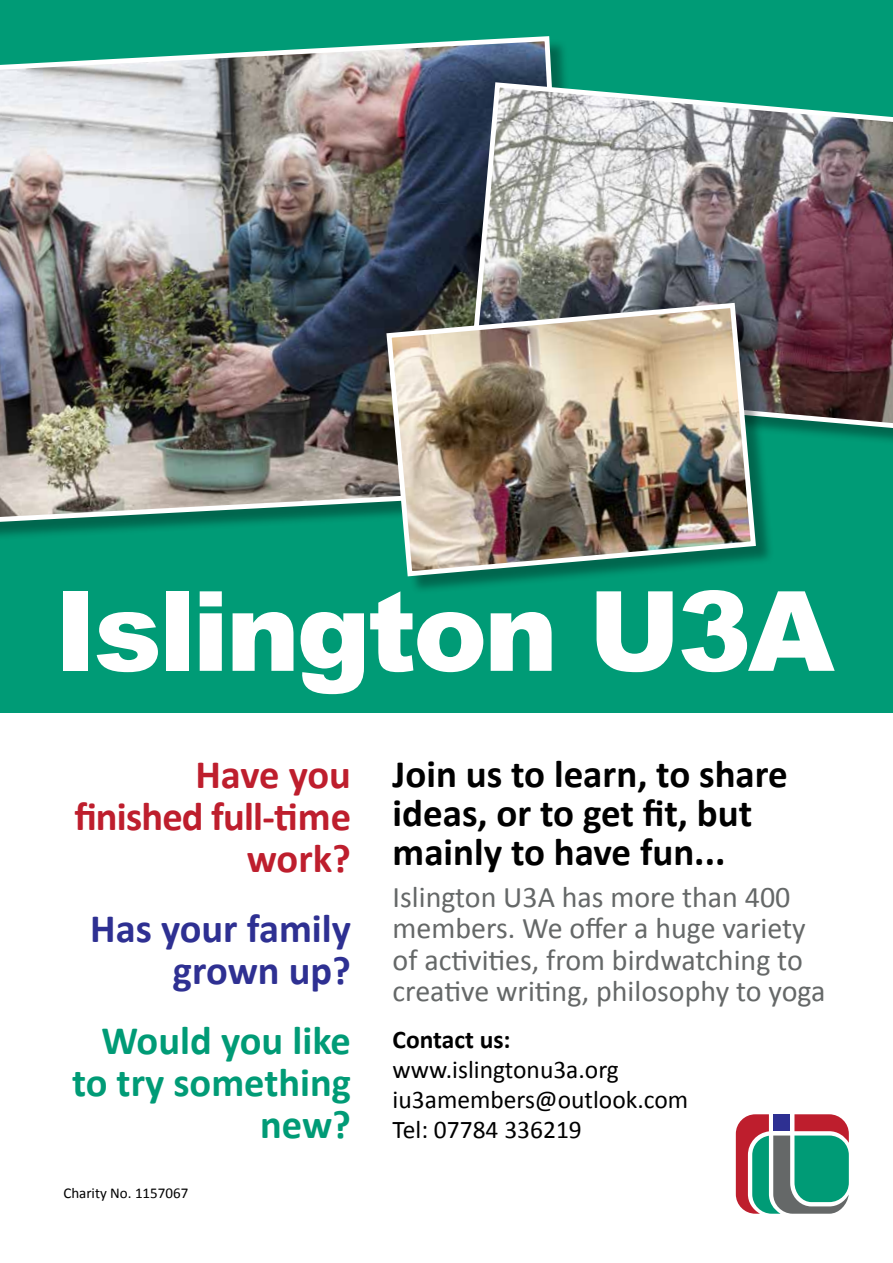
<style>
.page{position:relative;width:893px;height:1263px;background:#fff}
.page>*{position:absolute;margin:0;border:0;box-sizing:border-box;transform-origin:0 0}
.t1{font:900 111px "Arial";letter-spacing:-.03em;color:#fff}
.t2{font:700 40.5px/42px "Calibri";color:#009b76;text-align:right}
.t3{font:700 40.5px/42px "Calibri";letter-spacing:-.015em;color:#be1e2d;text-align:right}
.t4{font:700 40.5px/42px "Calibri";color:#2e3092;text-align:right}
.t5{font:700 39px/39px "Calibri";color:#000}
.t6{font:30px/31.5px "Calibri";color:#656868}
.t7{font:25.5px/30px "Calibri";color:#000}
.t8{font:700 25.5px "Calibri";color:#000}
.t9{font:15px "Calibri";color:#000}
</style>
<div class="page">
<div style="left:0;top:0;width:893px;height:712px;background:#009b76"></div>
<div style="left:0;top:39px;width:592px;height:505px;background:#000;opacity:.34"></div>
<img style="left:0;top:36px;width:576px;height:493px">
<img style="left:466px;top:80px;width:427px;height:357px">
<div style="left:389px;top:306px;width:385px;height:288px;background:#000;opacity:.34"></div>
<img style="left:384px;top:300px;width:374px;height:279px">
<svg style="left:736px;top:1114px;width:113px;height:100px"></svg>
<h1 class="t1" style="left:54px;top:561px;width:782px">Islington U3A</h1>
<h2 class="t3" style="left:74px;top:753px;width:278px">Have you finished full-time work?</h2>
<h2 class="t4" style="left:90px;top:907px;width:262px">Has your family grown up?</h2>
<h2 class="t2" style="left:72px;top:1019px;width:280px">Would you like to try something new?</h2>
<p class="t9" style="left:63px;top:1183px;width:126px">Charity No. 1157067</p>
<h3 class="t5" style="left:393px;top:754px;width:397px">Join us to learn, to share ideas, or to get fit, but mainly to have fun...</h3>
<p class="t6" style="left:393px;top:880px;width:434px">Islington U3A has more than 400 members. We offer a huge variety of activities, from birdwatching to creative writing, philosophy to yoga</p>
<p class="t8" style="left:393px;top:1024px;width:120px">Contact us:</p>
<p class="t7" style="left:393px;top:1054px;width:297px">www.islingtonu3a.org iu3amembers@outlook.com<br>Tel: 07784 336219</p>
</div>
